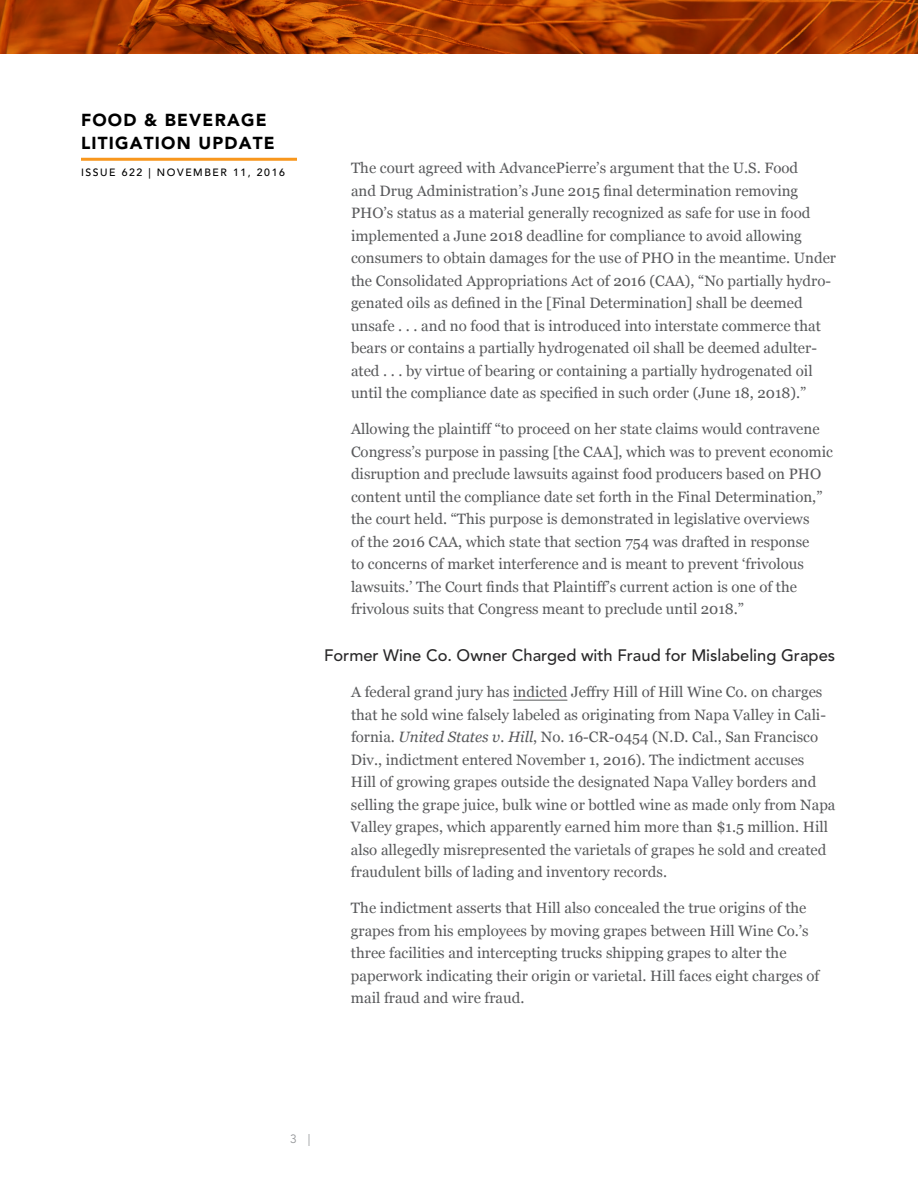
<style>
.page{position:relative;width:918px;height:1188px;background:#fff}
.page>*{position:absolute;margin:0;border:0;box-sizing:border-box;transform-origin:0 0}
.t1{font:900 17.25px/22.5px "Avenir LT Std";letter-spacing:.07em;color:#000}
.t2{font:500 16.5px "Avenir LT Std";color:#292829}
.t3{font:15px/22.5px "Georgia";color:#58595b}
.t4{font:12px "Avenir LT Std";color:#939598}
.t5{font:500 10.5px "Avenir LT Std";letter-spacing:.15em;color:#000}
.s1{font-style:italic}
</style>
<div class="page">
<hr style="left:81px;top:158px;width:216px;height:3px;background:#f8971d">
<svg style="left:0;top:0;width:918px;height:54px;background:#a83c02"></svg>
<hr style="left:513px;top:700px;width:54px;height:1px;background:#58595b">
<p class="t1" style="left:81px;top:109px;width:195px">FOOD &amp; BEVERAGE<br>LITIGATION UPDATE</p>
<p class="t5" style="left:81px;top:166px;width:205px">ISSUE 622 | NOVEMBER 11, 2016</p>
<p class="t3" style="left:351px;top:157px;width:487px">The court agreed with AdvancePierre’s argument that the U.S. Food<br>and Drug Administration’s June 2015 final determination removing PHO’s status as a material generally recognized as safe for use in food implemented a June 2018 deadline for compliance to avoid allowing consumers to obtain damages for the use of PHO in the meantime. Under the Consolidated Appropriations Act of 2016 (CAA), “No partially hydro&shy;genated oils as defined in the [Final Determination] shall be deemed unsafe . . . and no food that is introduced into interstate commerce that bears or contains a partially hydrogenated oil shall be deemed adulter&shy;ated . . . by virtue of bearing or containing a partially hydrogenated oil until the compliance date as specified in such order (June 18, 2018).”</p>
<p class="t3" style="left:351px;top:418px;width:484px">Allowing the plaintiff “to proceed on her state claims would contravene Congress’s purpose in passing [the CAA], which was to prevent economic disruption and preclude lawsuits against food producers based on PHO content until the compliance date set forth in the Final Determination,” the court held. “This purpose is demonstrated in legislative overviews<br>of the 2016 CAA, which state that section 754 was drafted in response<br>to concerns of market interference and is meant to prevent ‘frivolous lawsuits.’ The Court finds that Plaintiff’s current action is one of the frivolous suits that Congress meant to preclude until 2018.”</p>
<p class="t2" style="left:324px;top:646px;width:513px">Former Wine Co. Owner Charged with Fraud for Mislabeling Grapes</p>
<p class="t3" style="left:351px;top:681px;width:486px">A federal grand jury has indicted Jeffry Hill of Hill Wine Co. on charges that he sold wine falsely labeled as originating from Napa Valley in Cali&shy;fornia. <span class="s1">United States v. Hill</span>, No. 16-CR-0454 (N.D. Cal., San Francisco Div., indictment entered November 1, 2016). The indictment accuses<br>Hill of growing grapes outside the designated Napa Valley borders and selling the grape juice, bulk wine or bottled wine as made only from Napa Valley grapes, which apparently earned him more than $1.5 million. Hill also allegedly misrepresented the varietals of grapes he sold and created fraudulent bills of lading and inventory records.</p>
<p class="t3" style="left:351px;top:897px;width:470px">The indictment asserts that Hill also concealed the true origins of the grapes from his employees by moving grapes between Hill Wine Co.’s three facilities and intercepting trucks shipping grapes to alter the paperwork indicating their origin or varietal. Hill faces eight charges of mail fraud and wire fraud.</p>
<p class="t4" style="left:290px;top:1132px;width:22px">3 |</p>
</div>
